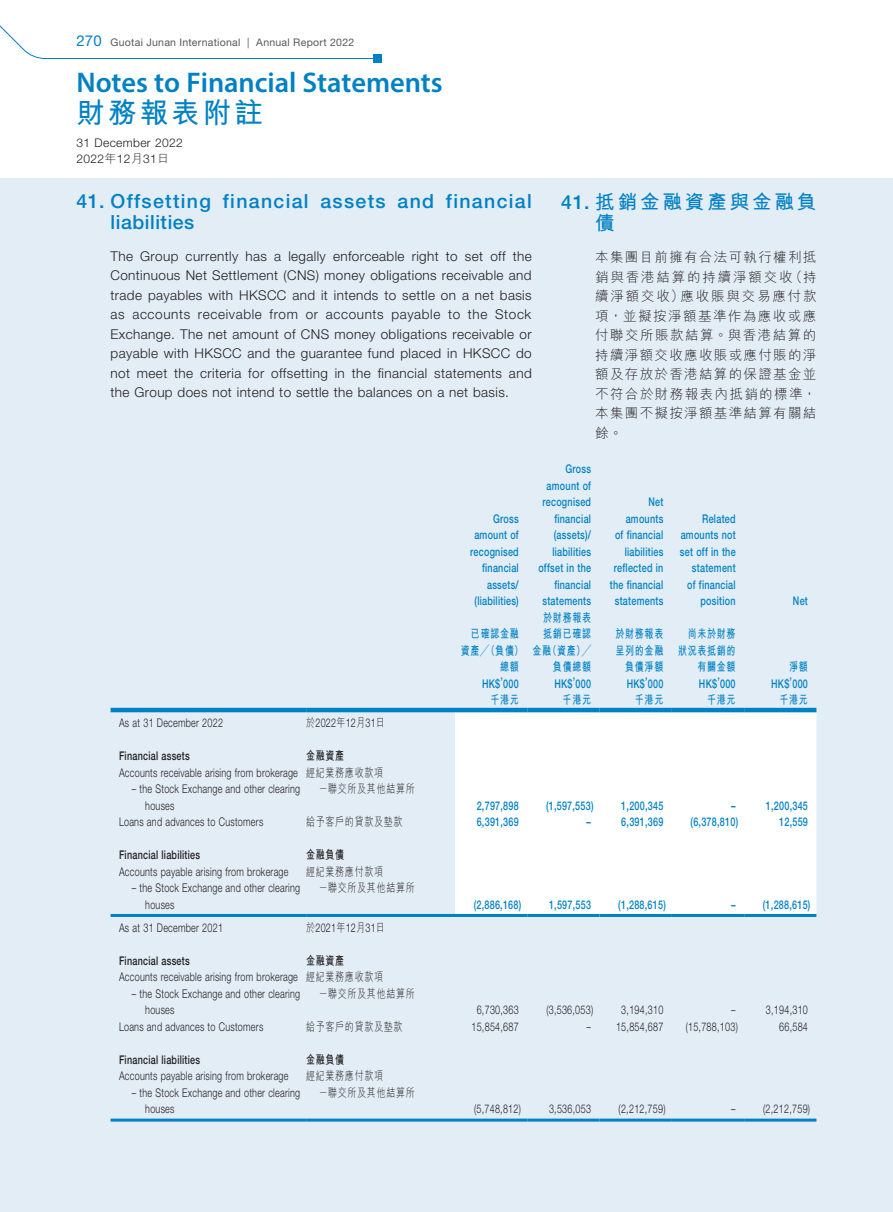
<style>
.page{position:relative;width:893px;height:1212px;background:#fff}
.page>*{position:absolute;margin:0;border:0;box-sizing:border-box;transform-origin:0 0}
.t1{font:28.5px "Myriad Variable Concept";letter-spacing:-.005em;color:#0081c4}
.t2{font:700 28.5px "M Hei HK";letter-spacing:.11em;color:#0081c4}
.t3{font:500 19.5px/21px "Helvetica Neue LT Std";letter-spacing:.07em;color:#0081c4}
.t4{font:700 19.5px/21px "M Hei HK";letter-spacing:.15em;color:#0081c4}
.t5{font:300 13.5px/19.5px "Helvetica Neue LT Std";letter-spacing:.03em;color:#231f20;text-align:justify}
.t6{font:300 13.5px/19.5px "M Hei HK";letter-spacing:.1em;color:#231f20;text-align:justify}
.t7{font:300 12px/16.5px "Helvetica Neue LT Std";letter-spacing:.03em;color:#231f20;scale:.75 1}
.t8{font:500 12px/16.5px "Helvetica Neue LT Std";letter-spacing:.03em;color:#0081c4;text-align:right;scale:.75 1}
.t9{font:700 12px/16.5px "M Hei HK";letter-spacing:.08em;color:#0081c4;text-align:right;scale:.75 1}
.t10{font:300 12px "M Hei HK";letter-spacing:.08em;color:#231f20;scale:.75 1}
.t11{font:500 12px "Helvetica Neue LT Std";letter-spacing:.03em;color:#231f20;scale:.75 1}
.t12{font:300 12px/16.5px "Helvetica Neue LT Std";letter-spacing:.03em;color:#231f20}
.t13{font:700 12px "M Hei HK";letter-spacing:.08em;color:#231f20;scale:.75 1}
.t14{font:10.5px "Helvetica Neue LT Std";letter-spacing:.025em;color:#57585a}
.s1{font-size:15px;color:#0081c4}
.s2{font-family:"M Hei HK"}
.s3{font-family:"Helvetica Neue LT Std";font-weight:500}
</style>
<div class="page">
<div style="left:0;top:179px;width:893px;height:1033px;background:#e3edf6"></div>
<svg style="left:0;top:25px;width:373px;height:34px"></svg>
<div style="left:373px;top:54px;width:9px;height:9px;background:#0081c4"></div>
<div style="left:455px;top:712px;width:361px;height:202px;background:#fff"></div>
<hr style="left:111px;top:708px;width:195px;height:4px;background:#0081c4">
<hr style="left:306px;top:708px;width:149px;height:4px;background:#0081c4">
<hr style="left:455px;top:708px;width:72px;height:4px;background:#0081c4">
<hr style="left:527px;top:708px;width:73px;height:4px;background:#0081c4">
<hr style="left:600px;top:708px;width:72px;height:4px;background:#0081c4">
<hr style="left:672px;top:708px;width:72px;height:4px;background:#0081c4">
<hr style="left:744px;top:708px;width:72px;height:4px;background:#0081c4">
<hr style="left:111px;top:914px;width:195px;height:3px;background:#0081c4">
<hr style="left:306px;top:914px;width:149px;height:3px;background:#0081c4">
<hr style="left:455px;top:914px;width:72px;height:3px;background:#0081c4">
<hr style="left:527px;top:914px;width:73px;height:3px;background:#0081c4">
<hr style="left:600px;top:914px;width:72px;height:3px;background:#0081c4">
<hr style="left:672px;top:914px;width:72px;height:3px;background:#0081c4">
<hr style="left:744px;top:914px;width:72px;height:3px;background:#0081c4">
<hr style="left:111px;top:1118px;width:195px;height:3px;background:#0081c4">
<hr style="left:306px;top:1118px;width:149px;height:3px;background:#0081c4">
<hr style="left:455px;top:1118px;width:72px;height:3px;background:#0081c4">
<hr style="left:527px;top:1118px;width:73px;height:3px;background:#0081c4">
<hr style="left:600px;top:1118px;width:72px;height:3px;background:#0081c4">
<hr style="left:672px;top:1118px;width:72px;height:3px;background:#0081c4">
<hr style="left:744px;top:1118px;width:72px;height:3px;background:#0081c4">
<p class="t14" style="left:77px;top:36px;width:279px"><span class="s1">270</span> Guotai Junan International | Annual Report 2022</p>
<h1 class="t1" style="left:77px;top:66px;width:368px">Notes to Financial Statements</h1>
<h1 class="t2" style="left:77px;top:92px;width:188px">財務報表附註</h1>
<p class="t12" style="left:77px;top:134px;width:108px">31 December 2022<br>2022<span class="s2">年</span>12<span class="s2">月</span>31<span class="s2">日</span></p>
<h2 class="t3" style="left:111px;top:190px;width:423px;text-indent:-34px">41. Offsetting financial assets and financial liabilities</h2>
<p class="t5" style="left:111px;top:246px;width:423px">The Group currently has a legally enforceable right to set off the Continuous Net Settlement (CNS) money obligations receivable and trade payables with HKSCC and it intends to settle on a net basis as accounts receivable from or accounts payable to the Stock Exchange. The net amount of CNS money obligations receivable or payable with HKSCC and the guarantee fund placed in HKSCC do not meet the criteria for offsetting in the financial statements and the Group does not intend to settle the balances on a net basis.</p>
<h2 class="t4" style="left:595px;top:189px;width:223px;text-indent:-34px"><span class="s3">41.</span> 抵銷金融資產與金融負債</h2>
<p class="t6" style="left:595px;top:247px;width:223px">本集團目前擁有合法可執行權利抵銷與香港結算的持續淨額交收（持續淨額交收）應收賬與交易應付款項，並擬按淨額基準作為應收或應付聯交所賬款結算。與香港結算的持續淨額交收應收賬或應付賬的淨額及存放於香港結算的保證基金並不符合於財務報表內抵銷的標準，本集團不擬按淨額基準結算有關結餘。</p>
<p class="t8" style="left:470px;top:510px;width:66px">Gross amount of recognised financial assets/ (liabilities)</p>
<p class="t9" style="left:471px;top:624px;width:65px">已確認金融</p>
<p class="t9" style="left:461px;top:641px;width:85px">資產╱（負債）</p>
<p class="t9" style="left:500px;top:657px;width:26px">總額</p>
<p class="t8" style="left:538px;top:460px;width:72px">Gross amount of recognised financial (assets)/ liabilities offset in the financial statements</p>
<p class="t9" style="left:532px;top:608px;width:80px">於財務報表抵銷已確認金融（資產）╱負債總額</p>
<p class="t8" style="left:610px;top:493px;width:73px">Net amounts<br>of financial liabilities reflected in the financial statements</p>
<p class="t8" style="left:680px;top:510px;width:76px">Related amounts not set off in the statement<br>of financial position</p>
<p class="t9" style="left:615px;top:624px;width:65px">於財務報表呈列的金融負債淨額</p>
<p class="t9" style="left:678px;top:624px;width:78px">尚未於財務狀況表抵銷的有關金額</p>
<p class="t8" style="left:793px;top:592px;width:22px">Net</p>
<p class="t9" style="left:789px;top:657px;width:26px">淨額</p>
<p class="t7" style="left:119px;top:714px;width:140px">As at 31 December 2022</p>
<p class="t7" style="left:306px;top:714px;width:107px"><span class="s2">於</span>2022<span class="s2">年</span>12<span class="s2">月</span>31<span class="s2">日</span></p>
<p class="t11" style="left:119px;top:749px;width:96px">Financial assets</p>
<p class="t13" style="left:306px;top:747px;width:52px">金融資產</p>
<p class="t7" style="left:119px;top:764px;width:353px">Accounts receivable arising from brokerage <span class="s2">經紀業務應收款項</span></p>
<p class="t7" style="left:145px;top:780px;width:208px;text-indent:-14px">– the Stock Exchange and other clearing houses</p>
<p class="t10" style="left:319px;top:783px;width:129px">－聯交所及其他結算所</p>
<p class="t8" style="left:482px;top:675px;width:50px">HK$’000</p>
<p class="t8" style="left:554px;top:675px;width:50px">HK$’000</p>
<p class="t8" style="left:627px;top:675px;width:50px">HK$’000</p>
<p class="t8" style="left:699px;top:675px;width:50px">HK$’000</p>
<p class="t8" style="left:771px;top:675px;width:50px">HK$’000</p>
<p class="t9" style="left:490px;top:690px;width:39px">千港元</p>
<p class="t9" style="left:563px;top:690px;width:39px">千港元</p>
<p class="t9" style="left:635px;top:690px;width:39px">千港元</p>
<p class="t9" style="left:707px;top:690px;width:39px">千港元</p>
<p class="t9" style="left:779px;top:690px;width:39px">千港元</p>
<p class="t8" style="left:477px;top:797px;width:58px">2,797,898</p>
<p class="t8" style="left:546px;top:797px;width:65px">(1,597,553)</p>
<p class="t8" style="left:621px;top:797px;width:58px">1,200,345</p>
<p class="t8" style="left:731px;top:797px;width:7px">–</p>
<p class="t8" style="left:766px;top:797px;width:58px">1,200,345</p>
<p class="t7" style="left:119px;top:813px;width:194px">Loans and advances to Customers</p>
<p class="t10" style="left:306px;top:816px;width:130px">給予客戶的貸款及墊款</p>
<p class="t8" style="left:477px;top:814px;width:58px">6,391,369</p>
<p class="t8" style="left:587px;top:814px;width:7px">–</p>
<p class="t8" style="left:621px;top:814px;width:58px">6,391,369</p>
<p class="t8" style="left:691px;top:814px;width:65px">(6,378,810)</p>
<p class="t8" style="left:779px;top:814px;width:40px">12,559</p>
<p class="t11" style="left:119px;top:848px;width:110px">Financial liabilities</p>
<p class="t13" style="left:306px;top:846px;width:52px">金融負債</p>
<p class="t7" style="left:119px;top:863px;width:227px">Accounts payable arising from brokerage</p>
<p class="t10" style="left:306px;top:865px;width:104px">經紀業務應付款項</p>
<p class="t7" style="left:145px;top:879px;width:208px;text-indent:-14px">– the Stock Exchange and other clearing houses</p>
<p class="t10" style="left:319px;top:882px;width:129px">－聯交所及其他結算所</p>
<p class="t8" style="left:474px;top:896px;width:65px">(2,886,168)</p>
<p class="t8" style="left:549px;top:896px;width:58px">1,597,553</p>
<p class="t8" style="left:618px;top:896px;width:65px">(1,288,615)</p>
<p class="t8" style="left:731px;top:896px;width:107px">– (1,288,615)</p>
<p class="t7" style="left:119px;top:919px;width:140px">As at 31 December 2021</p>
<p class="t7" style="left:306px;top:919px;width:107px"><span class="s2">於</span>2021<span class="s2">年</span>12<span class="s2">月</span>31<span class="s2">日</span></p>
<p class="t11" style="left:119px;top:953px;width:96px">Financial assets</p>
<p class="t13" style="left:306px;top:952px;width:52px">金融資產</p>
<p class="t7" style="left:119px;top:969px;width:353px">Accounts receivable arising from brokerage <span class="s2">經紀業務應收款項</span></p>
<p class="t7" style="left:145px;top:985px;width:208px;text-indent:-14px">– the Stock Exchange and other clearing houses</p>
<p class="t10" style="left:319px;top:987px;width:129px">－聯交所及其他結算所</p>
<p class="t7" style="left:477px;top:1002px;width:58px">6,730,363</p>
<p class="t7" style="left:546px;top:1002px;width:64px">(3,536,053)</p>
<p class="t7" style="left:621px;top:1002px;width:58px">3,194,310</p>
<p class="t7" style="left:731px;top:1002px;width:7px">–</p>
<p class="t7" style="left:766px;top:1002px;width:58px">3,194,310</p>
<p class="t7" style="left:119px;top:1018px;width:194px">Loans and advances to Customers</p>
<p class="t10" style="left:306px;top:1020px;width:130px">給予客戶的貸款及墊款</p>
<p class="t7" style="left:471px;top:1018px;width:65px">15,854,687</p>
<p class="t7" style="left:587px;top:1018px;width:104px">– 15,854,687</p>
<p class="t7" style="left:686px;top:1018px;width:71px">(15,788,103)</p>
<p class="t7" style="left:779px;top:1018px;width:40px">66,584</p>
<p class="t11" style="left:119px;top:1052px;width:110px">Financial liabilities</p>
<p class="t13" style="left:306px;top:1051px;width:52px">金融負債</p>
<p class="t7" style="left:119px;top:1068px;width:227px">Accounts payable arising from brokerage</p>
<p class="t10" style="left:306px;top:1070px;width:104px">經紀業務應付款項</p>
<p class="t7" style="left:145px;top:1084px;width:208px;text-indent:-14px">– the Stock Exchange and other clearing houses</p>
<p class="t10" style="left:319px;top:1086px;width:129px">－聯交所及其他結算所</p>
<p class="t7" style="left:474px;top:1101px;width:64px">(5,748,812)</p>
<p class="t7" style="left:549px;top:1101px;width:58px">3,536,053</p>
<p class="t7" style="left:619px;top:1101px;width:64px">(2,212,759)</p>
<p class="t7" style="left:731px;top:1101px;width:107px">– (2,212,759)</p>
</div>
